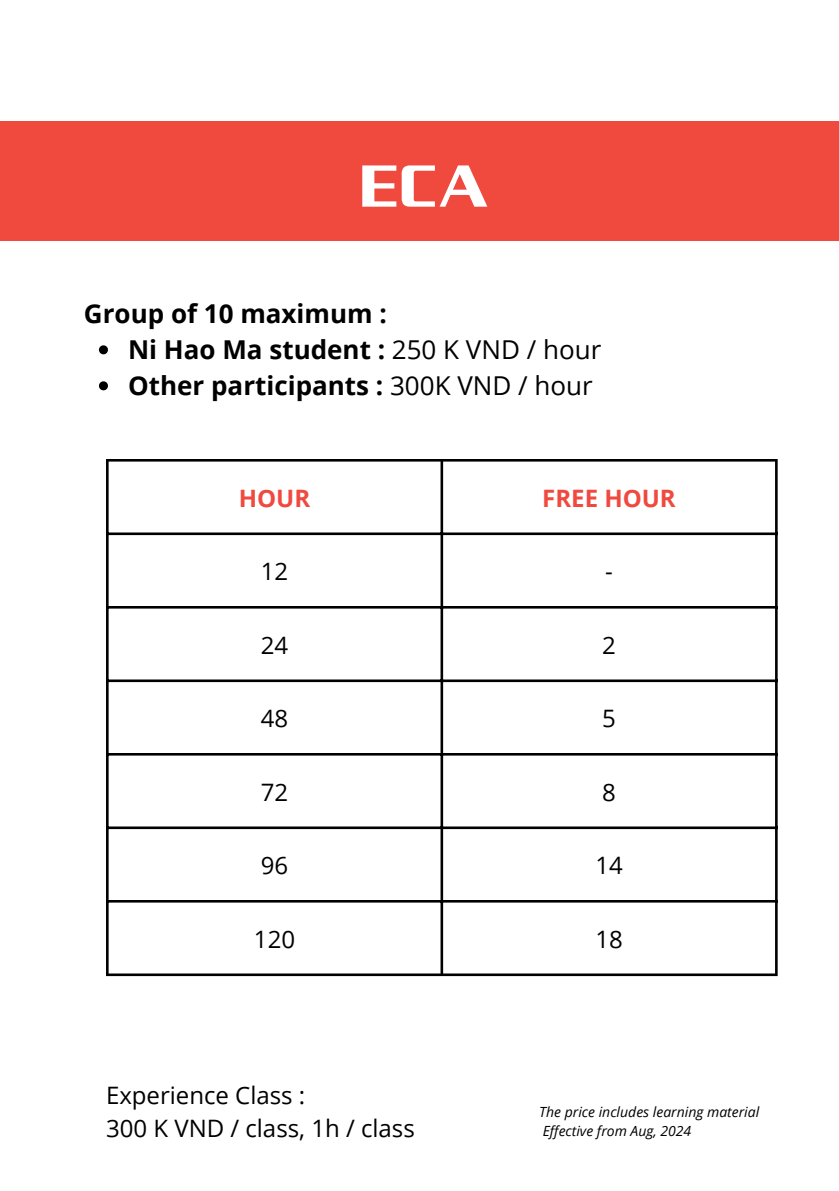
<style>
.page{position:relative;width:839px;height:1191px;background:#fff}
.page>*{position:absolute;margin:0;border:0;box-sizing:border-box;transform-origin:0 0}
.t1{font:64.4px "SVN The Voice";color:#fff}
.t2{font:700 26px/36px "Open Sans";color:#000}
.t3{font:24px/33px "Open Sans";color:#000}
.t4{font:700 24px "Open Sans";color:#f0493e}
.t5{font:italic 14px/18.6px "Open Sans";color:#000}
.s1{font-weight:400}
</style>
<div class="page">
<div style="left:0;top:122px;width:838px;height:119px;background:#f0493e"></div>
<svg style="left:99px;top:345px;width:9px;height:9px"></svg>
<svg style="left:99px;top:381px;width:9px;height:9px"></svg>
<svg style="left:443px;top:682px;width:332px;height:292px"></svg>
<hr style="left:106px;top:462px;width:3px;height:512px;background:#000">
<hr style="left:440px;top:462px;width:3px;height:512px;background:#000">
<hr style="left:775px;top:462px;width:2px;height:512px;background:#000">
<hr style="left:106px;top:459px;width:671px;height:3px;background:#000">
<hr style="left:106px;top:533px;width:671px;height:2px;background:#000">
<hr style="left:106px;top:606px;width:671px;height:3px;background:#000">
<hr style="left:106px;top:680px;width:671px;height:2px;background:#000">
<hr style="left:106px;top:753px;width:671px;height:3px;background:#000">
<hr style="left:106px;top:827px;width:671px;height:2px;background:#000">
<hr style="left:106px;top:900px;width:671px;height:3px;background:#000">
<hr style="left:106px;top:974px;width:671px;height:2px;background:#000">
<h1 class="t1" style="left:359px;top:144px;width:132px">ECA</h1>
<p class="t2" style="left:128px;top:295px;width:474px;text-indent:-44px">Group of 10 maximum :<br>Ni Hao Ma student : <span class="s1">250 K VND / hour<br></span>Other participants : <span class="s1">300K VND / hour</span></p>
<p class="t4" style="left:239px;top:481px;width:73px">HOUR</p>
<p class="t4" style="left:542px;top:481px;width:135px">FREE HOUR</p>
<p class="t3" style="left:261px;top:554px;width:29px">12</p>
<p class="t3" style="left:605px;top:554px;width:9px">-</p>
<p class="t3" style="left:261px;top:628px;width:29px">24</p>
<p class="t3" style="left:602px;top:628px;width:15px">2</p>
<p class="t3" style="left:261px;top:701px;width:29px">48</p>
<p class="t3" style="left:602px;top:701px;width:15px">5</p>
<p class="t3" style="left:261px;top:775px;width:29px">72</p>
<p class="t3" style="left:602px;top:775px;width:15px">8</p>
<p class="t3" style="left:261px;top:848px;width:29px">96</p>
<p class="t3" style="left:595px;top:848px;width:29px">14</p>
<p class="t3" style="left:254px;top:922px;width:43px">120</p>
<p class="t3" style="left:595px;top:922px;width:29px">18</p>
<p class="t3" style="left:106px;top:1078px;width:310px">Experience Class :<br>300 K VND / class, 1h / class</p>
<p class="t5" style="left:539px;top:1103px;width:221px">The price includes learning material<br>Effective from Aug, 2024</p>
</div>
